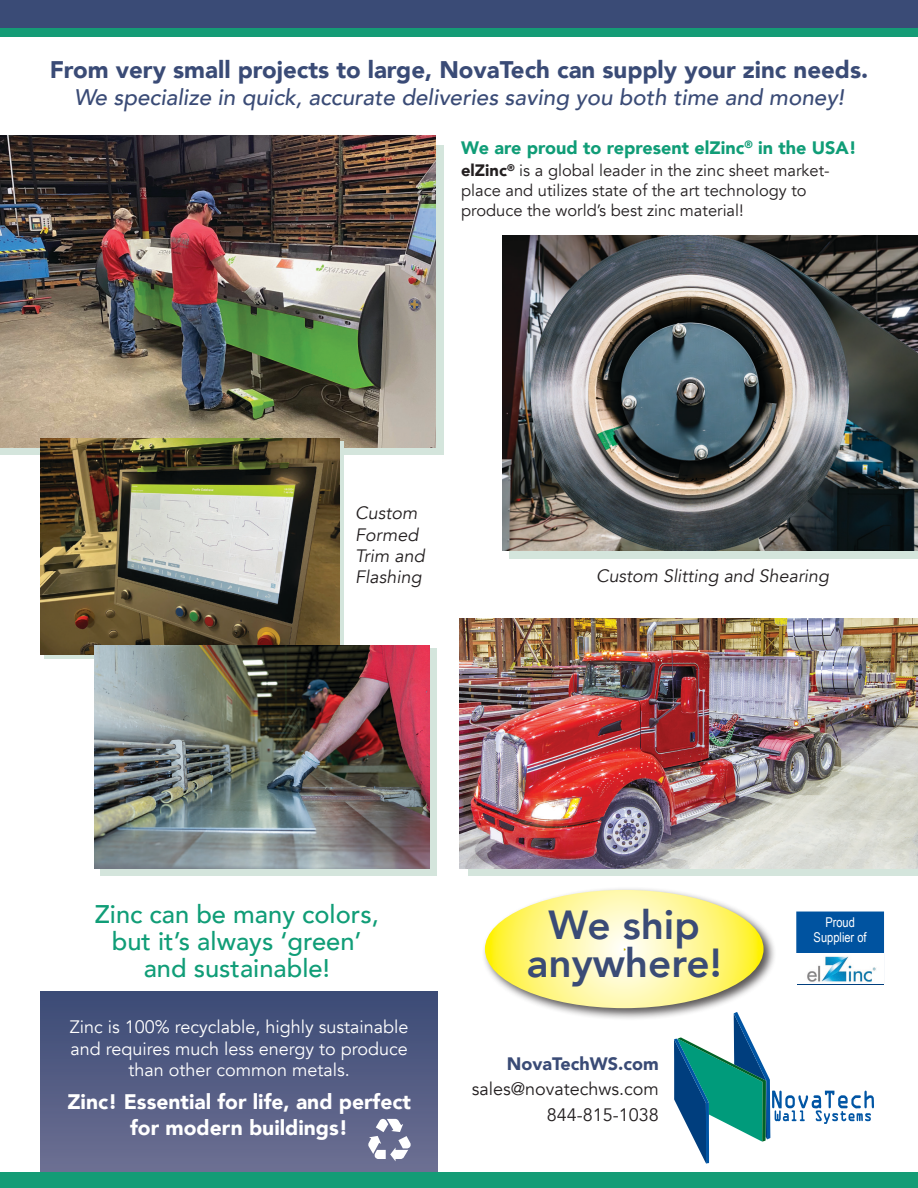
<style>
.page{position:relative;width:918px;height:1188px;background:#fff}
.page>*{position:absolute;margin:0;border:0;box-sizing:border-box;transform-origin:0 0}
.t1{font:800 40.5px/37.5px "Avenir";color:#3a4b76;text-align:center}
.t2{font:500 25.5px/27px "Avenir";color:#109d77;text-align:center}
.t3{font:900 24px "Avenir";color:#3a4b76}
.t4{font:italic 500 22.5px "Avenir";color:#3a4b76}
.t5{font:900 21px/25.2px "Avenir";color:#fff;text-align:center}
.t6{font:18px/21.6px "Avenir";color:#fff;text-align:center}
.t7{font:900 18px "Avenir";color:#109d77}
.t8{font:18px/25.5px "Avenir";color:#231f20;text-align:right}
.t9{font:900 18px "Avenir";color:#3a4b76}
.t10{font:italic 17.85px/21.5px "Avenir";color:#231f20}
.t11{font:16.5px/19.8px "Avenir";color:#231f20}
.t12{font:13.5px/15px "Arial Narrow";color:#fff;text-align:center}
.s1{font-weight:900}
</style>
<div class="page">
<div style="left:40px;top:991px;width:398px;height:188px;background:linear-gradient(to bottom,#3b4a76,#6f7194)"></div>
<div style="left:0;top:145px;width:443px;height:310px;background:#d4e5dc"></div>
<img style="left:0;top:135px;width:435px;height:312px">
<div style="left:468px;top:639px;width:450px;height:236px;background:#d4e5dc"></div>
<div style="left:100px;top:648px;width:336px;height:227px;background:#d4e5dc"></div>
<img style="left:40px;top:438px;width:299px;height:216px">
<img style="left:459px;top:619px;width:459px;height:250px">
<div style="left:0;top:0;width:918px;height:37px;background:#3a4b76"></div>
<div style="left:0;top:28px;width:918px;height:9px;background:#149c76"></div>
<div style="left:0;top:1172px;width:918px;height:16px;background:#149c76"></div>
<div style="left:510px;top:265px;width:408px;height:294px;background:#d4e5dc"></div>
<img style="left:502px;top:235px;width:416px;height:316px">
<svg style="left:485px;top:890px;width:389px;height:274px"></svg>
<svg style="left:368px;top:1119px;width:43px;height:42px"></svg>
<div style="left:796px;top:912px;width:88px;height:73px;background:#0053a0;border:2px solid #0053a0"></div>
<img style="left:796px;top:953px;width:87px;height:31px">
<img style="left:94px;top:645px;width:336px;height:223px">
<h3 class="t3" style="left:50px;top:49px;width:820px">From very small projects to large, NovaTech can supply your zinc needs.</h3>
<h3 class="t4" style="left:74px;top:84px;width:771px">We specialize in quick, accurate deliveries saving you both time and money!</h3>
<p class="t7" style="left:461px;top:132px;width:397px">We are proud to represent elZinc<sup>®</sup> in the USA!</p>
<p class="t11" style="left:461px;top:161px;width:370px"><span class="s1">elZinc</span><sup>®</sup> is a global leader in the zinc sheet market&shy;place and utilizes state of the art technology to produce the world’s best zinc material!</p>
<p class="t10" style="left:355px;top:502px;width:71px">Custom<br>Formed<br>Trim and<br>Flashing</p>
<p class="t10" style="left:596px;top:566px;width:235px">Custom Slitting and Shearing</p>
<h2 class="t2" style="left:95px;top:900px;width:285px">Zinc can be many colors, but it’s always ‘green’ and sustainable!</h2>
<p class="t6" style="left:70px;top:1016px;width:340px">Zinc is 100% recyclable, highly sustainable and requires much less energy to produce than other common metals.</p>
<p class="t5" style="left:67px;top:1089px;width:345px">Zinc! Essential for life, and perfect for modern buildings!</p>
<h1 class="t1" style="left:527px;top:906px;width:197px">We ship anywhere!</h1>
<p class="t12" style="left:814px;top:914px;width:55px">Proud<br>Supplier of</p>
<p class="t9" style="left:507px;top:1048px;width:153px">NovaTechWS.com</p>
<p class="t8" style="left:472px;top:1077px;width:189px">sales@novatechws.com<br>844-815-1038</p>
</div>
